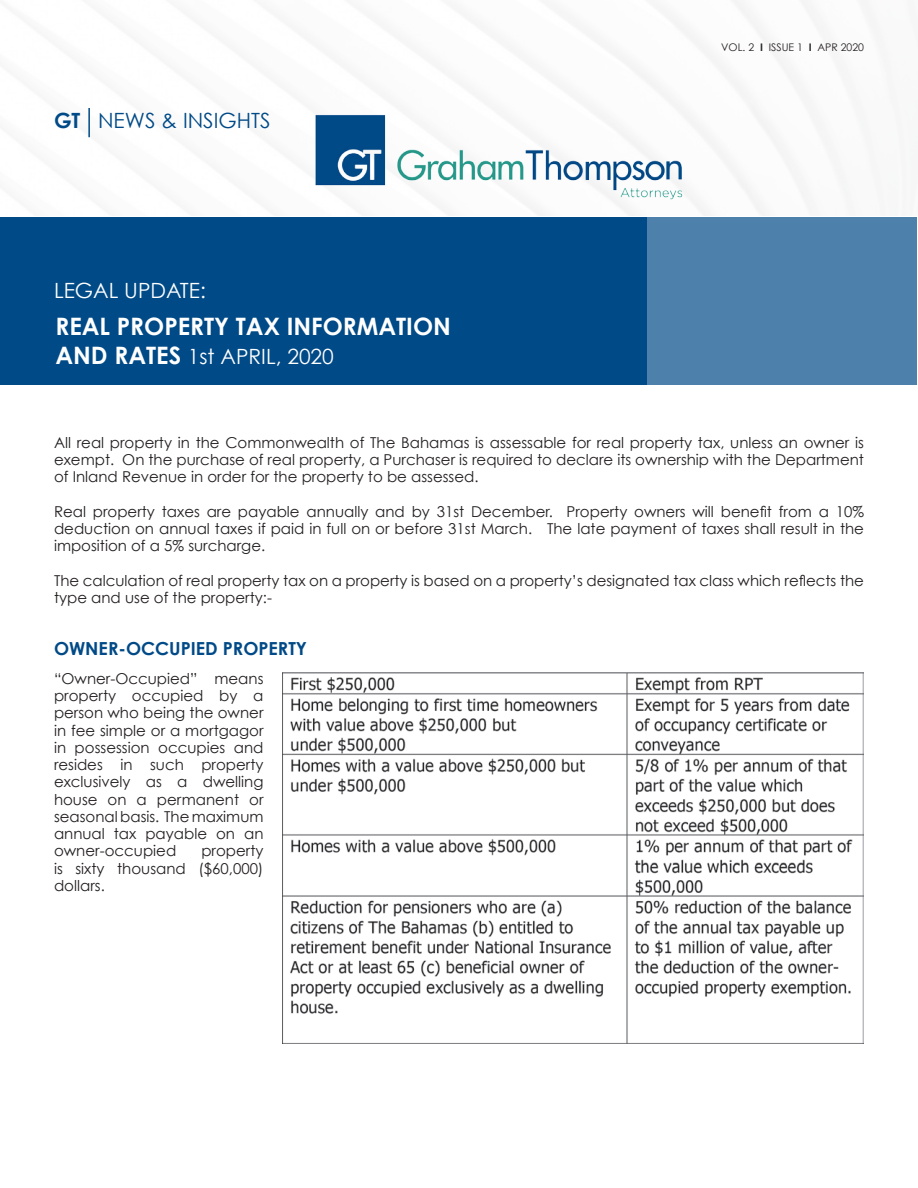
<style>
.page{position:relative;width:918px;height:1188px;background:#fff}
.page>*{position:absolute;margin:0;border:0;box-sizing:border-box;transform-origin:0 0}
.t1{font:700 24px "Century Gothic";color:#fff}
.t2{font:21px "Century Gothic";color:#fff}
.t3{font:21px "Century Gothic";color:#004a87}
.t4{font:700 18px "Century Gothic";color:#004a87}
.t5{font:15px/17.2px "Century Gothic";color:#231f20;text-align:justify}
.t6{font:10.5px "Century Gothic";color:#231f20}
.s1{font-weight:700}
.s2{font-weight:700;font-size:24px}
</style>
<div class="page">
<div style="left:1px;top:217px;width:916px;height:167px;background:#4d80ab"></div>
<div style="left:1px;top:217px;width:646px;height:167px;background:#004a87"></div>
<img style="left:313px;top:112px;width:387px;height:89px">
<hr style="left:88px;top:108px;width:2px;height:29px;background:#004a87">
<img style="left:283px;top:673px;width:581px;height:370px">
<p class="t3" style="left:54px;top:108px;width:218px"><span class="s1">GT</span> NEWS &amp; INSIGHTS</p>
<p class="t2" style="left:54px;top:278px;width:153px">LEGAL UPDATE:</p>
<p class="t1" style="left:55px;top:311px;width:397px">REAL PROPERTY TAX INFORMATION</p>
<p class="t2" style="left:55px;top:344px;width:280px"><span class="s2">AND RATES</span> 1st APRIL, 2020</p>
<p class="t6" style="left:721px;top:41px;width:144px">VOL. 2 <span class="s1">I</span> ISSUE 1 <span class="s1">I</span> APR 2020</p>
<p class="t5" style="left:54px;top:434px;width:812px">All real property in the Commonwealth of The Bahamas is assessable for real property tax, unless an owner is exempt. On the purchase of real property, a Purchaser is required to declare its ownership with the Department of Inland Revenue in order for the property to be assessed.</p>
<p class="t5" style="left:54px;top:503px;width:811px">Real property taxes are payable annually and by 31st December. Property owners will benefit from a 10% deduction on annual taxes if paid in full on or before 31st March. The late payment of taxes shall result in the imposition of a 5% surcharge.</p>
<p class="t5" style="left:54px;top:572px;width:812px">The calculation of real property tax on a property is based on a property’s designated tax class which reflects the type and use of the property:-</p>
<p class="t4" style="left:54px;top:637px;width:255px">OWNER-OCCUPIED PROPERTY</p>
<p class="t5" style="left:54px;top:670px;width:211px">“Owner-Occupied” means property occupied by a person who being the owner in fee simple or a mortgagor in possession occupies and resides in such property exclusively as a dwelling house on a permanent or seasonal basis. The maximum annual tax payable on an owner-occupied</p>
<p class="t5" style="left:54px;top:842px;width:211px;text-indent:147px">property is sixty thousand ($60,000) dollars.</p>
</div>
